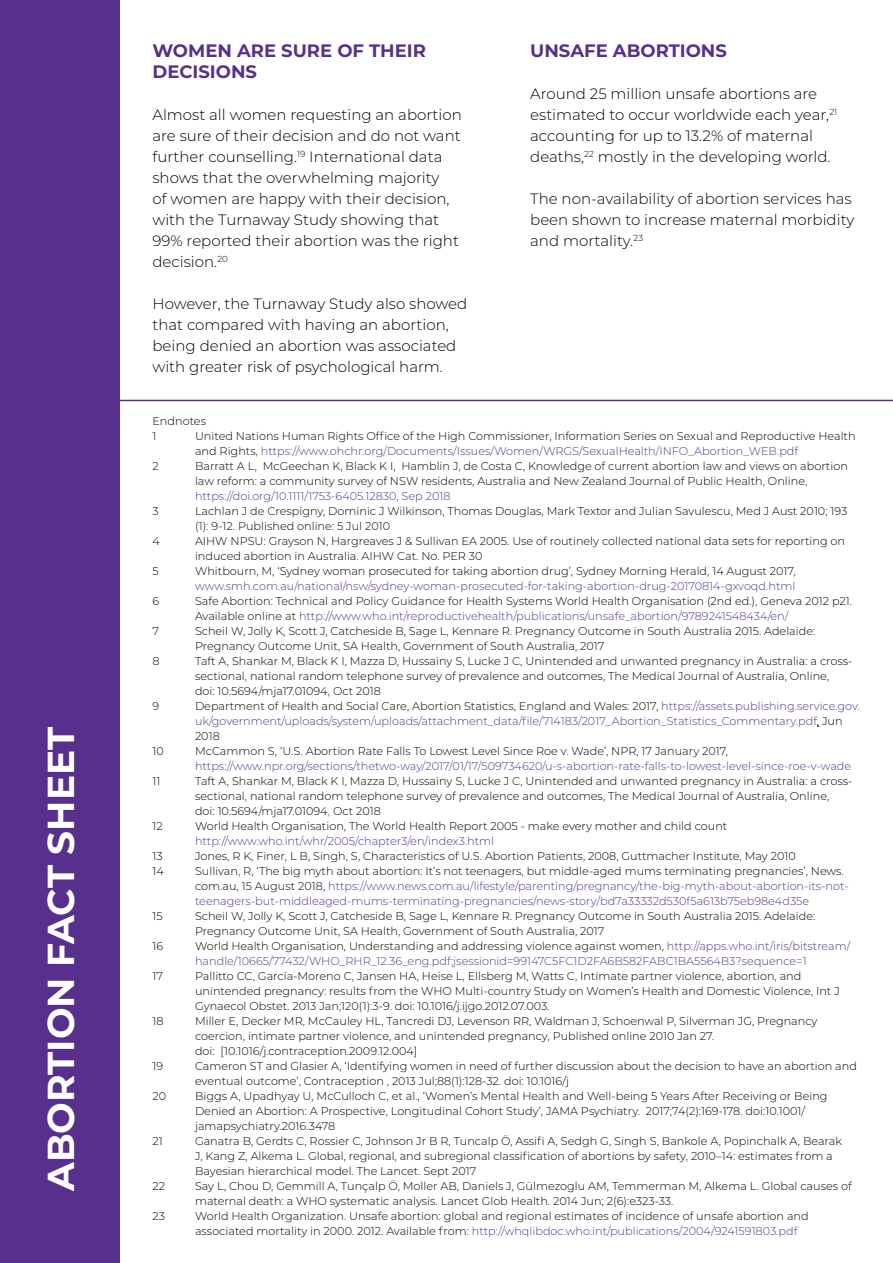
<style>
.page{position:relative;width:893px;height:1263px;background:#fff}
.page>*{position:absolute;margin:0;border:0;box-sizing:border-box;transform-origin:0 0}
.t1{font:700 37.5px "Montserrat";color:#fff}
.t2{font:700 18px/21px "Montserrat";color:#57308e}
.t3{font:300 15px/21px "Montserrat";color:#000}
.t4{font:300 11.25px/15px "Montserrat";color:#000}
.t5{font:300 11.25px/15px "Montserrat";color:#57308e}
.s1{color:#57308e}
.s2{color:#000}
.s3{color:#582f8f}
</style>
<div class="page">
<hr style="left:113px;top:400px;width:780px;height:1px;background:#582f8f">
<div style="left:0;top:0;width:119px;height:1263px;background:#57308e"></div>
<h1 class="t1" style="left:34px;top:1191px;width:466px;rotate:-90deg">ABORTION FACT SHEET</h1>
<h2 class="t2" style="left:152px;top:39px;width:275px">WOMEN ARE SURE OF THEIR<br>DECISIONS</h2>
<p class="t3" style="left:152px;top:103px;width:311px">Almost all women requesting an abortion are sure of their decision and do not want further counselling.<sup>19</sup> International data shows that the overwhelming majority<br>of women are happy with their decision, with the Turnaway Study showing that 99% reported their abortion was the right decision.<sup>20</sup></p>
<h3 class="t3" style="left:152px;top:292px;width:316px">However, the Turnaway Study also showed that compared with having an abortion, being denied an abortion was associated with greater risk of psychological harm.</h3>
<h2 class="t2" style="left:530px;top:39px;width:198px">UNSAFE ABORTIONS</h2>
<h3 class="t3" style="left:530px;top:82px;width:309px">Around 25 million unsafe abortions are estimated to occur worldwide each year,<sup>21 </sup>accounting for up to 13.2% of maternal deaths,<sup>22</sup> mostly in the developing world.</h3>
<h3 class="t3" style="left:530px;top:187px;width:326px">The non-availability of abortion services has been shown to increase maternal morbidity and mortality.<sup>23</sup></h3>
<p class="t4" style="left:152px;top:413px;width:55px">Endnotes<br>1</p>
<p class="t4" style="left:195px;top:428px;width:662px">United Nations Human Rights Office of the High Commissioner, Information Series on Sexual and Reproductive Health and Rights, <span class="s1">https://www.ohchr.org/Documents/Issues/Women/WRGS/SexualHealth/INFO_Abortion_WEB.pdf</span></p>
<p class="t4" style="left:152px;top:458px;width:8px">2</p>
<p class="t4" style="left:195px;top:458px;width:654px">Barratt A L, McGeechan K, Black K I, Hamblin J, de Costa C, Knowledge of current abortion law and views on abortion law reform: a community survey of NSW residents, Australia and New Zealand Journal of Public Health, Online,</p>
<p class="t5" style="left:195px;top:488px;width:257px">https://doi.org/10.1111/1753-6405.12830, Sep 2018</p>
<p class="t4" style="left:152px;top:503px;width:8px">3</p>
<p class="t4" style="left:195px;top:503px;width:654px">Lachlan J de Crespigny, Dominic J Wilkinson, Thomas Douglas, Mark Textor and Julian Savulescu, Med J Aust 2010; 193 (1): 9-12. Published online: 5 Jul 2010</p>
<p class="t4" style="left:152px;top:533px;width:9px">4</p>
<p class="t4" style="left:195px;top:533px;width:652px">AIHW NPSU: Grayson N, Hargreaves J &amp; Sullivan EA 2005. Use of routinely collected national data sets for reporting on induced abortion in Australia. AIHW Cat. No. PER 30</p>
<p class="t4" style="left:152px;top:563px;width:8px">5</p>
<p class="t4" style="left:195px;top:563px;width:602px">Whitbourn, M, ‘Sydney woman prosecuted for taking abortion drug’, Sydney Morning Herald, 14 August 2017,</p>
<p class="t5" style="left:195px;top:578px;width:602px">www.smh.com.au/national/nsw/sydney-woman-prosecuted-for-taking-abortion-drug-20170814-gxvoqd.html</p>
<p class="t4" style="left:152px;top:593px;width:8px">6</p>
<p class="t4" style="left:195px;top:593px;width:659px">Safe Abortion: Technical and Policy Guidance for Health Systems World Health Organisation (2nd ed.), Geneva 2012 p21.<br>Available online at <span class="s1">http://www.who.int/reproductivehealth/publications/unsafe_abortion/9789241548434/en/</span></p>
<p class="t4" style="left:152px;top:623px;width:8px">7</p>
<p class="t4" style="left:195px;top:623px;width:622px">Scheil W, Jolly K, Scott J, Catcheside B, Sage L, Kennare R. Pregnancy Outcome in South Australia 2015. Adelaide:<br>Pregnancy Outcome Unit, SA Health, Government of South Australia, 2017</p>
<p class="t4" style="left:152px;top:653px;width:9px">8</p>
<p class="t4" style="left:195px;top:653px;width:659px">Taft A, Shankar M, Black K I, Mazza D, Hussainy S, Lucke J C, Unintended and unwanted pregnancy in Australia: a cross&shy;sectional, national random telephone survey of prevalence and outcomes, The Medical Journal of Australia, Online,<br>doi: 10.5694/mja17.01094, Oct 2018</p>
<p class="t4" style="left:152px;top:698px;width:8px">9</p>
<p class="t5" style="left:195px;top:698px;width:666px"><span class="s2">Department of Health and Social Care, Abortion Statistics, England and Wales: 2017,</span> https://assets.publishing.service.gov. uk/government/uploads/system/uploads/attachment_data/file/714183/2017_Abortion_Statistics_Commentary.pdf<span class="s2">, Jun<br>2018</span></p>
<p class="t4" style="left:152px;top:743px;width:13px">10</p>
<p class="t4" style="left:195px;top:743px;width:534px">McCammon S, ‘U.S. Abortion Rate Falls To Lowest Level Since Roe v. Wade’, NPR, 17 January 2017,</p>
<p class="t5" style="left:195px;top:758px;width:658px">https://www.npr.org/sections/thetwo-way/2017/01/17/509734620/u-s-abortion-rate-falls-to-lowest-level-since-roe-v-wade</p>
<p class="t4" style="left:152px;top:773px;width:9px">11</p>
<p class="t4" style="left:195px;top:773px;width:659px">Taft A, Shankar M, Black K I, Mazza D, Hussainy S, Lucke J C, Unintended and unwanted pregnancy in Australia: a cross&shy;sectional, national random telephone survey of prevalence and outcomes, The Medical Journal of Australia, Online,<br>doi: 10.5694/mja17.01094<span class="s3">,</span> Oct 2018</p>
<p class="t4" style="left:152px;top:818px;width:12px">12</p>
<p class="t4" style="left:195px;top:818px;width:534px">World Health Organisation, The World Health Report 2005 - make every mother and child count</p>
<p class="t5" style="left:195px;top:833px;width:301px">http://www.who.int/whr/2005/chapter3/en/index3.html</p>
<p class="t4" style="left:152px;top:848px;width:12px">13</p>
<p class="t4" style="left:195px;top:848px;width:602px">Jones, R K, Finer, L B, Singh, S, Characteristics of U.S. Abortion Patients, 2008, Guttmacher Institute, May 2010</p>
<p class="t4" style="left:152px;top:863px;width:13px">14</p>
<p class="t5" style="left:195px;top:863px;width:655px"><span class="s2">Sullivan, R, ‘The big myth about abortion: It’s not teenagers, but middle-aged mums terminating pregnancies’, News. com.au, 15 August 2018,</span> https://www.news.com.au/lifestyle/parenting/pregnancy/the-big-myth-about-abortion-its-not&shy;teenagers-but-middleaged-mums-terminating-pregnancies/news-story/bd7a33332d530f5a613b75eb98e4d35e</p>
<p class="t4" style="left:152px;top:908px;width:12px">15</p>
<p class="t4" style="left:195px;top:908px;width:622px">Scheil W, Jolly K, Scott J, Catcheside B, Sage L, Kennare R. Pregnancy Outcome in South Australia 2015. Adelaide:<br>Pregnancy Outcome Unit, SA Health, Government of South Australia, 2017</p>
<p class="t4" style="left:152px;top:938px;width:12px">16</p>
<p class="t5" style="left:195px;top:938px;width:657px"><span class="s2">World Health Organisation, Understanding and addressing violence against women,</span> http://apps.who.int/iris/bitstream/ handle/10665/77432/WHO_RHR_12.36_eng.pdf;jsessionid=99147C5FC1D2FA6B582FABC1BA5564B3?sequence=1</p>
<p class="t4" style="left:152px;top:968px;width:12px">17</p>
<p class="t4" style="left:195px;top:968px;width:646px">Pallitto CC, García-Moreno C, Jansen HA, Heise L, Ellsberg M, Watts C, Intimate partner violence, abortion, and unintended pregnancy: results from the WHO Multi-country Study on Women’s Health and Domestic Violence, Int J<br>Gynaecol Obstet. 2013 Jan;120(1):3-9. doi: 10.1016/j.ijgo.2012.07.003.</p>
<p class="t4" style="left:152px;top:1013px;width:13px">18</p>
<p class="t4" style="left:195px;top:1013px;width:624px">Miller E, Decker MR, McCauley HL, Tancredi DJ, Levenson RR, Waldman J, Schoenwal P, Silverman JG, Pregnancy coercion, intimate partner violence, and unintended pregnancy, Published online 2010 Jan 27.<br>doi: [10.1016/j.contraception.2009.12.004]</p>
<p class="t4" style="left:152px;top:1058px;width:12px">19</p>
<p class="t4" style="left:195px;top:1058px;width:663px">Cameron ST and Glasier A, ‘Identifying women in need of further discussion about the decision to have an abortion and eventual outcome’, Contraception , 2013 Jul;88(1):128-32. doi: 10.1016/j</p>
<p class="t4" style="left:152px;top:1088px;width:15px">20</p>
<p class="t4" style="left:195px;top:1088px;width:634px">Biggs A, Upadhyay U, McCulloch C, et al., ‘Women’s Mental Health and Well-being 5 Years After Receiving or Being<br>Denied an Abortion: A Prospective, Longitudinal Cohort Study’, JAMA Psychiatry. 2017;74(2):169-178. doi:10.1001/ jamapsychiatry.2016.3478</p>
<p class="t4" style="left:152px;top:1133px;width:12px">21</p>
<p class="t4" style="left:195px;top:1133px;width:649px">Ganatra B, Gerdts C, Rossier C, Johnson Jr B R, Tuncalp Ö, Assifi A, Sedgh G, Singh S, Bankole A, Popinchalk A, Bearak<br>J, Kang Z, Alkema L. Global, regional, and subregional classification of abortions by safety, 2010–14: estimates from a<br>Bayesian hierarchical model. The Lancet. Sept 2017</p>
<p class="t4" style="left:152px;top:1178px;width:14px">22</p>
<p class="t4" style="left:195px;top:1178px;width:658px">Say L, Chou D, Gemmill A, Tunçalp Ö, Moller AB, Daniels J, Gülmezoglu AM, Temmerman M, Alkema L. Global causes of maternal death: a WHO systematic analysis. Lancet Glob Health. 2014 Jun; 2(6):e323-33.</p>
<p class="t4" style="left:152px;top:1208px;width:14px">23</p>
<p class="t4" style="left:195px;top:1208px;width:615px">World Health Organization. Unsafe abortion: global and regional estimates of incidence of unsafe abortion and associated mortality in 2000. 2012. Available from: <span class="s1">http://whqlibdoc.who.int/publications/2004/9241591803.pdf</span></p>
</div>
